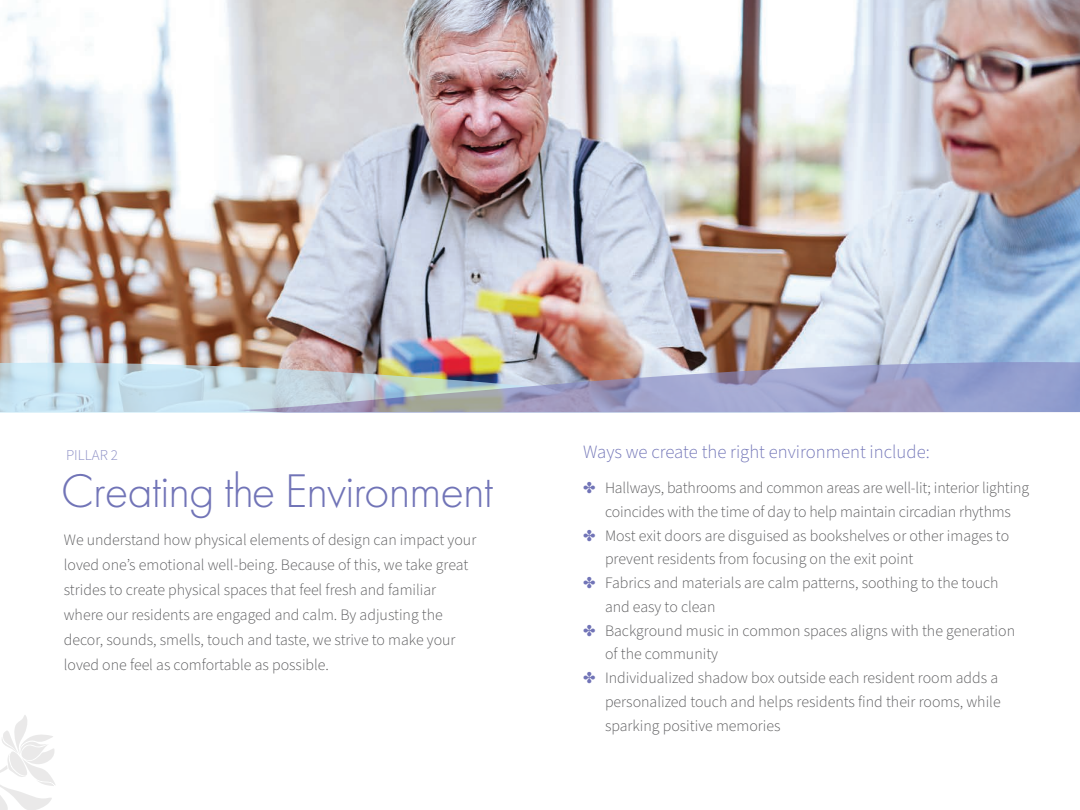
<style>
.page{position:relative;width:1080px;height:810px;background:#fff}
.page>*{position:absolute;margin:0;border:0;box-sizing:border-box;transform-origin:0 0}
.Headline{font:300 49px "Futura PT";letter-spacing:-.02em;color:#7174b7}
.regular{font:300 18.75px "Source Sans Pro";color:#7174b7}
.regular-2{font:300 15.88px/23.8px "Source Sans Pro";color:#58585a}
.Headline-2{font:300 15px "Source Sans Pro";color:#878ac3}
.s1{color:#7174b7}
</style>
<div class="page">
<img style="left:0;top:0;width:1080px;height:363px">
<svg style="left:0;top:363px;width:238px;height:50px;background:#c4deea"></svg>
<img style="left:238px;top:362px;width:842px;height:51px">
<svg style="left:0;top:715px;width:55px;height:95px"></svg>
<p class="Headline-2" style="left:66px;top:445px;width:54px">PILLAR 2</p>
<p class="Headline" style="left:61px;top:463px;width:434px">Creating the Environment</p>
<p class="regular-2" style="left:64px;top:528px;width:414px;line-height:25px">We understand how physical elements of design can impact your loved one’s emotional well-being. Because of this, we take great strides to create physical spaces that feel fresh and familiar where our residents are engaged and calm. By adjusting the decor, sounds, smells, touch and taste, we strive to make your loved one feel as comfortable as possible.</p>
<p class="regular" style="left:583px;top:439px;width:348px">Ways we create the right environment include:</p>
<p class="regular-2" style="left:583px;top:476px;width:447px;text-align:center"><span class="s1">✤</span> Hallways, bathrooms and common areas are well-lit; interior lighting coincides with the time of day to help maintain circadian rhythms</p>
<p class="regular-2" style="left:605px;top:524px;width:406px;text-indent:-22px"><span class="s1">✤</span> Most exit doors are disguised as bookshelves or other images to prevent residents from focusing on the exit point</p>
<p class="regular-2" style="left:605px;top:571px;width:395px;text-indent:-22px"><span class="s1">✤</span> Fabrics and materials are calm patterns, soothing to the touch and easy to clean</p>
<p class="regular-2" style="left:605px;top:619px;width:412px;text-indent:-22px"><span class="s1">✤</span> Background music in common spaces aligns with the generation of the community</p>
<p class="regular-2" style="left:605px;top:666px;width:397px;text-indent:-22px"><span class="s1">✤</span> Individualized shadow box outside each resident room adds a personalized touch and helps residents find their rooms, while sparking positive memories</p>
</div>
